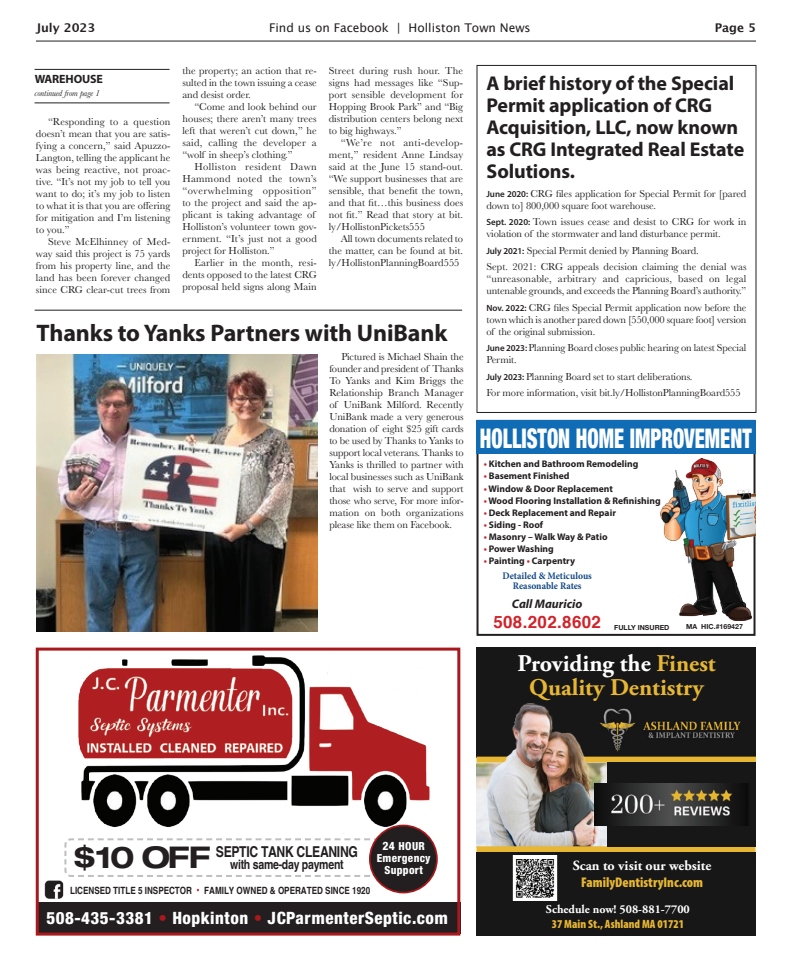
<style>
.page{position:relative;width:792px;height:972px;background:#fff}
.page>*{position:absolute;margin:0;border:0;box-sizing:border-box;transform-origin:0 0}
.t1{font:700 expanded 30px "Helvetica Neue";color:#231f20}
.t2{font:900 condensed 27px "Helvetica Neue";color:#fff;scale:.75 1}
.t3{font:700 24px/24px "Adobe Garamond Pro";color:#e7b733;text-align:center}
.t4{font:700 24px "Myriad Pro";letter-spacing:-.005em;color:#231f20}
.t5{font:700 20px/22px "Myriad Pro";letter-spacing:-.005em;color:#231f20}
.t6{font:800 condensed 17px "Helvetica Neue";letter-spacing:.03em;color:#fff}
.t7{font:700 17px "Helvetica";letter-spacing:.02em;color:#d1232a}
.t8{font:700 15px "Helvetica";letter-spacing:-.025em;color:#231f20;scale:.81 1}
.t9{font:900 condensed 14px "Myriad Pro";color:#e7b733}
.t10{font:700 14px "Adobe Garamond Pro";color:#fff}
.t11{font:700 13px "Helvetica";letter-spacing:-.025em;color:#231f20;scale:.81 1}
.t12{font:italic 700 12.4px "Myriad Pro";color:#231f20}
.t13{font:12px "Lucida Grande";color:#231f20}
.t14{font:700 12px "Adobe Garamond Pro";color:#fff}
.t15{font:900 condensed 12px "Myriad Pro";color:#e7b733}
.t16{font:700 12px "Lucida Grande";color:#231f20}
.t17{font:700 12px "Myriad Pro";letter-spacing:-.01em;color:#231f20}
.t18{font:800 condensed 11.1px/12px "Helvetica Neue";letter-spacing:.03em;color:#fff;text-align:center}
.t19{font:10.5px/12px "Baskerville";color:#231f20;text-align:justify}
.t20{font:700 10px "Helvetica";color:#231f20;scale:.81 1}
.t21{font:700 10px/10px "Minion Pro";color:#124886;text-align:center;scale:.95 1}
.t22{font:700 9.6px "Myriad Pro";color:#231f20}
.t23{font:italic 9px "Baskerville";letter-spacing:-.01em;color:#231f20}
.t24{font:700 7px "Helvetica Neue";color:#231f20}
.s1{font-family:"Myriad Pro";font-weight:600;font-size:9px}
.s2{color:#d1232a}
.s3{color:#fff}
.s4{font-size:28px}
.s5{font-size:11.6px}
.s6{color:#a9181c}
.s7{font-size:11px;color:#a9181c}
</style>
<div class="page">
<hr style="left:36px;top:41px;width:720px;height:1px;background:#231f20">
<div style="left:477px;top:648px;width:279px;height:110px;background:#181717"></div>
<div style="left:477px;top:757px;width:279px;height:6px;background:#e7b733"></div>
<img style="left:621px;top:708px;width:15px;height:35px">
<img style="left:477px;top:704px;width:144px;height:142px">
<img style="left:643px;top:721px;width:98px;height:17px">
<div style="left:477px;top:846px;width:279px;height:6px;background:#e7b733"></div>
<div style="left:607px;top:762px;width:149px;height:84px;background:#181717"></div>
<div style="left:477px;top:852px;width:279px;height:84px;background:#181717"></div>
<img style="left:595px;top:784px;width:153px;height:41px">
<img style="left:513px;top:855px;width:45px;height:46px">
<div style="left:36px;top:903px;width:424px;height:31px;background:#231f20"></div>
<img style="left:78px;top:655px;width:352px;height:181px">
<div style="left:36px;top:648px;width:424px;height:288px;border:3px solid #a9181c"></div>
<svg style="left:64px;top:837px;width:314px;height:41px"></svg>
<div style="left:370px;top:825px;width:67px;height:68px;background:#231f20;border-radius:50%"></div>
<div style="left:369px;top:825px;width:69px;height:68px;border:2px solid #a9181c;border-radius:50%"></div>
<img style="left:36px;top:872px;width:29px;height:32px">
<div style="left:477px;top:420px;width:279px;height:216px;border:2px solid #231f20"></div>
<div style="left:477px;top:420px;width:279px;height:34px;background:#116cb6"></div>
<img style="left:661px;top:458px;width:95px;height:162px">
<div style="left:476px;top:65px;width:280px;height:348px;border:1px solid #231f20"></div>
<hr style="left:35px;top:69px;width:135px;height:1px;background:#231f20">
<hr style="left:35px;top:103px;width:135px;height:1px;background:#231f20">
<img style="left:36px;top:354px;width:281px;height:277px">
<hr style="left:35px;top:310px;width:427px;height:1px;background:#231f20">
<p class="t16" style="left:36px;top:18px;width:61px">July 2023</p>
<p class="t13" style="left:269px;top:20px;width:263px">Find us on Facebook | Holliston Town News</p>
<p class="t16" style="left:715px;top:18px;width:43px">Page 5</p>
<p class="t17" style="left:35px;top:71px;width:70px">WAREHOUSE</p>
<p class="t23" style="left:35px;top:87px;width:67px">continued from page 1</p>
<p class="t19" style="left:36px;top:116px;width:136px;text-indent:12px">“Responding to a question doesn’t mean that you are satis&shy;fying a concern,” said Apuzzo-Langton, telling the applicant he was being reactive, not proac&shy;tive. “It’s not my job to tell you want to do; it’s my job to listen to what it is that you are offering for mitigation and I’m listening to you.”</p>
<p class="t19" style="left:36px;top:236px;width:136px;text-indent:12px">Steve McElhinney of Med&shy;way said this project is 75 yards from his property line, and the land has been forever changed since CRG clear-cut trees from</p>
<p class="t19" style="left:182px;top:65px;width:136px">the property; an action that re&shy;sulted in the town issuing a cease and desist order.</p>
<p class="t19" style="left:182px;top:101px;width:136px;text-indent:12px">“Come and look behind our houses; there aren’t many trees left that weren’t cut down,” he said, calling the developer a “wolf in sheep’s clothing.”</p>
<p class="t19" style="left:182px;top:161px;width:136px;text-align:left;text-indent:12px">Holliston resident Dawn<br>Hammond noted the town’s “overwhelming opposition” to the project and said the ap&shy;plicant is taking advantage of<br>Holliston’s volunteer town gov&shy;ernment. “It’s just not a good project for Holliston.”</p>
<p class="t19" style="left:182px;top:257px;width:136px;text-indent:12px">Earlier in the month, resi&shy;dents opposed to the latest CRG proposal held signs along Main</p>
<p class="t19" style="left:329px;top:65px;width:136px">Street during rush hour. The signs had messages like “Sup&shy;port sensible development for Hopping Brook Park” and “Big distribution centers belong next to big highways.”</p>
<p class="t19" style="left:329px;top:137px;width:136px;text-indent:12px">“We’re not anti-develop&shy;ment,” resident Anne Lindsay said at the June 15 stand-out. “We support businesses that are sensible, that benefit the town, and that fit…this business does not fit.” Read that story at bit. ly/HollistonPickets555</p>
<p class="t19" style="left:329px;top:233px;width:136px;text-indent:12px">All town documents related to the matter, can be found at bit. ly/HollistonPlanningBoard555</p>
<h3 class="t4" style="left:37px;top:317px;width:412px">Thanks to Yanks Partners with UniBank</h3>
<p class="t19" style="left:329px;top:351px;width:136px;text-indent:12px">Pictured is Michael Shain the founder and president of Thanks To Yanks and Kim Briggs the Relationship Branch Manager of UniBank Milford. Recently UniBank made a very generous donation of eight $25 gift cards to be used by Thanks to Yanks to support local veterans. Thanks to Yanks is thrilled to partner with local businesses such as UniBank that wish to serve and support those who serve, For more infor&shy;mation on both organizations please like them on Facebook.</p>
<h3 class="t5" style="left:486px;top:72px;width:259px">A brief history of the Special<br>Permit application of CRG<br>Acquisition, LLC, now known as CRG Integrated Real Estate<br>Solutions.</h3>
<p class="t19" style="left:486px;top:187px;width:261px"><span class="s1">June 2020:</span> CRG files application for Special Permit for [pared down to] 800,000 square foot warehouse.</p>
<p class="t19" style="left:486px;top:216px;width:261px"><span class="s1">Sept. 2020:</span> Town issues cease and desist to CRG for work in violation of the stormwater and land disturbance permit.</p>
<p class="t19" style="left:486px;top:242px;width:262px;line-height:16.5px"><span class="s1">July 2021:</span> Special Permit denied by Planning Board.<br>Sept. 2021: CRG appeals decision claiming the denial was</p>
<p class="t19" style="left:487px;top:273px;width:261px">“unreasonable, arbitrary and capricious, based on legal untenable grounds, and exceeds the Planning Board’s authority.”</p>
<p class="t19" style="left:486px;top:301px;width:262px"><span class="s1">Nov. 2022:</span> CRG files Special Permit application now before the town which is another pared down [550,000 square foot] version of the original submission.</p>
<p class="t19" style="left:486px;top:342px;width:262px"><span class="s1">June 2023:</span> Planning Board closes public hearing on latest Special<br>Permit.</p>
<p class="t19" style="left:487px;top:368px;width:256px;line-height:16.5px"><span class="s1">July 2023:</span> Planning Board set to start deliberations.<br>For more information, visit bit.ly/HollistonPlanningBoard555</p>
<h2 class="t2" style="left:480px;top:421px;width:364px">HOLLISTON HOME IMPROVEMENT</h2>
<p class="t22" style="left:484px;top:458px;width:156px"><span class="s2">•</span> Kitchen and Bathroom Remodeling</p>
<p class="t22" style="left:484px;top:470px;width:87px"><span class="s2">•</span> Basement Finished</p>
<p class="t22" style="left:484px;top:482px;width:131px"><span class="s2">•</span> Window &amp; Door Replacement</p>
<p class="t22" style="left:484px;top:494px;width:179px"><span class="s2">•</span> Wood Flooring Installation &amp; Refinishing</p>
<p class="t22" style="left:484px;top:506px;width:134px"><span class="s2">•</span> Deck Replacement and Repair</p>
<p class="t22" style="left:484px;top:518px;width:61px"><span class="s2">•</span> Siding - Roof</p>
<p class="t22" style="left:484px;top:531px;width:125px"><span class="s2">•</span> Masonry – Walk Way &amp; Patio</p>
<p class="t22" style="left:484px;top:543px;width:72px"><span class="s2">•</span> Power Washing</p>
<p class="t22" style="left:484px;top:555px;width:93px"><span class="s2">•</span> Painting <span class="s2">•</span> Carpentry</p>
<p class="t21" style="left:503px;top:571px;width:96px">Detailed &amp; Meticulous<br>Reasonable Rates</p>
<p class="t12" style="left:512px;top:596px;width:72px">Call Mauricio</p>
<h3 class="t7" style="left:493px;top:609px;width:109px">508.202.8602</h3>
<p class="t24" style="left:614px;top:623px;width:57px">FULLY INSURED</p>
<p class="t24" style="left:686px;top:622px;width:58px">MA HIC.#169427</p>
<h3 class="t3" style="left:517px;top:652px;width:200px"><span class="s3">Providing the</span> Finest<br>Quality Dentistry</h3>
<h1 class="t1" style="left:73px;top:838px;width:139px"><span class="s4">$</span>10 OFF</h1>
<p class="t18" style="left:377px;top:840px;width:55px"><span class="s5">24</span> HOUR<br>Emergency<br>Support</p>
<h3 class="t6" style="left:46px;top:907px;width:403px">508-435-3381 <span class="s6">•</span> Hopkinton <span class="s6">•</span> JCParmenterSeptic.com</h3>
<h3 class="t8" style="left:216px;top:843px;width:177px">SEPTIC TANK CLEANING</h3>
<p class="t11" style="left:230px;top:857px;width:142px">with same-day payment</p>
<p class="t20" style="left:70px;top:884px;width:372px">LICENSED TITLE 5 INSPECTOR <span class="s7">•</span> FAMILY OWNED &amp; OPERATED SINCE 1920</p>
<h3 class="t10" style="left:573px;top:858px;width:140px">Scan to visit our website</h3>
<h3 class="t9" style="left:581px;top:873px;width:124px">FamilyDentistryInc.com</h3>
<p class="t14" style="left:546px;top:903px;width:145px">Schedule now! 508-881-7700</p>
<p class="t15" style="left:552px;top:916px;width:134px">37 Main St., Ashland MA 01721</p>
</div>
